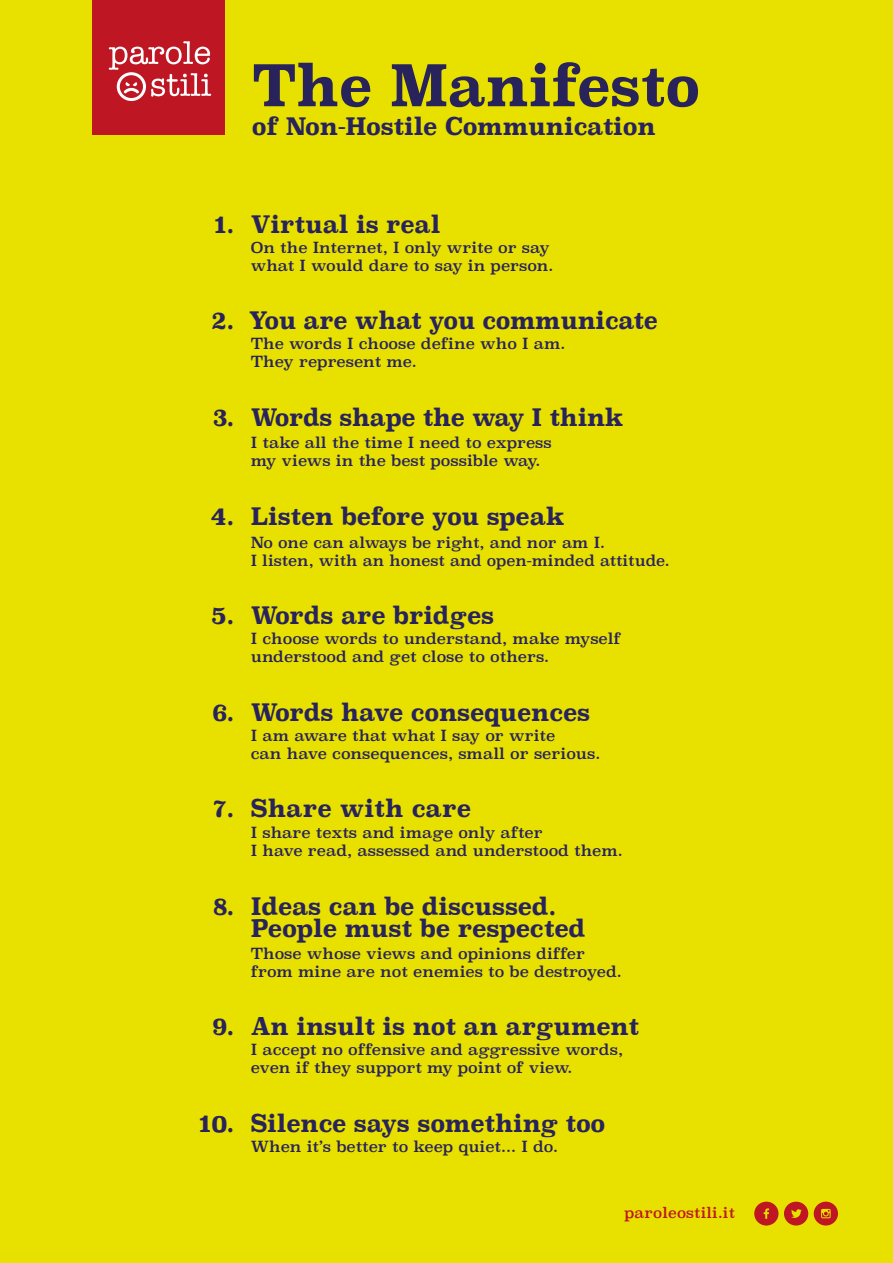
<style>
.page{position:relative;width:893px;height:1263px;background:#e8e100}
.page>*{position:absolute;margin:0;border:0;box-sizing:border-box;transform-origin:0 0}
.t1{font:700 56.55px "Superclarendon";letter-spacing:-.01em;color:#29235c;scale:.95 1}
.t2{font:700 24px/22.5px "Superclarendon";letter-spacing:-.01em;color:#29235c;scale:.95 1}
.t3{font:700 24px "Superclarendon";letter-spacing:-.01em;color:#29235c;scale:.94 1}
.t4{font:700 24px "Superclarendon";letter-spacing:-.01em;color:#29235c;scale:.96 1}
.t5{font:15px/18px "Superclarendon";color:#29235c}
.t6{font:14.55px "Superclarendon";letter-spacing:.015em;color:#be1622}
</style>
<div class="page">
<div style="left:92px;top:0;width:132px;height:135px;background:#be1622"></div>
<svg style="left:109px;top:41px;width:102px;height:60px"></svg>
<div style="left:754px;top:1202px;width:24px;height:23px;background:#be1622;border-radius:50%"></div>
<svg style="left:764px;top:1208px;width:5px;height:11px"></svg>
<div style="left:784px;top:1202px;width:24px;height:23px;background:#be1622;border-radius:50%"></div>
<svg style="left:791px;top:1209px;width:11px;height:9px"></svg>
<div style="left:814px;top:1202px;width:24px;height:23px;background:#be1622;border-radius:50%"></div>
<svg style="left:821px;top:1209px;width:10px;height:9px"></svg>
<h1 class="t1" style="left:252px;top:44px;width:473px">The Manifesto</h1>
<h2 class="t2" style="left:252px;top:116px;width:427px">of Non-Hostile Communication</h2>
<h2 class="t2" style="left:214px;top:214px;width:23px">1.</h2>
<h2 class="t2" style="left:251px;top:214px;width:201px">Virtual is real</h2>
<p class="t5" style="left:251px;top:239px;width:304px">On the Internet, I only write or say what I would dare to say in person.</p>
<h2 class="t2" style="left:211px;top:310px;width:26px">2.</h2>
<h2 class="t3" style="left:249px;top:303px;width:436px">You are what you communicate</h2>
<p class="t5" style="left:251px;top:336px;width:316px">The words I choose define who I am.<br>They represent me.</p>
<h2 class="t2" style="left:213px;top:407px;width:24px">3.</h2>
<h2 class="t3" style="left:251px;top:399px;width:398px">Words shape the way I think</h2>
<p class="t5" style="left:251px;top:435px;width:302px">I take all the time I need to express my views in the best possible way.</p>
<h2 class="t2" style="left:211px;top:506px;width:27px">4.</h2>
<h2 class="t2" style="left:251px;top:506px;width:332px">Listen before you speak</h2>
<p class="t5" style="left:251px;top:534px;width:421px">No one can always be right, and nor am I.<br>I listen, with an honest and open-minded attitude.</p>
<h2 class="t2" style="left:211px;top:605px;width:26px">5.</h2>
<h2 class="t2" style="left:251px;top:605px;width:258px">Words are bridges</h2>
<p class="t5" style="left:251px;top:631px;width:372px">I choose words to understand, make myself understood and get close to others.</p>
<h2 class="t2" style="left:212px;top:702px;width:25px">6.</h2>
<h2 class="t2" style="left:251px;top:702px;width:359px">Words have consequences</h2>
<p class="t5" style="left:251px;top:728px;width:351px">I am aware that what I say or write<br>can have consequences, small or serious.</p>
<h2 class="t2" style="left:213px;top:798px;width:24px">7.</h2>
<h2 class="t4" style="left:251px;top:791px;width:231px">Share with care</h2>
<p class="t5" style="left:251px;top:825px;width:374px">I share texts and image only after<br>I have read, assessed and understood them.</p>
<h2 class="t2" style="left:213px;top:896px;width:24px">8.</h2>
<h2 class="t2" style="left:251px;top:896px;width:354px">Ideas can be discussed.<br>People must be respected</h2>
<p class="t5" style="left:251px;top:945px;width:373px">Those whose views and opinions differ from mine are not enemies to be destroyed.</p>
<h2 class="t2" style="left:212px;top:1016px;width:25px">9.</h2>
<h2 class="t2" style="left:251px;top:1016px;width:410px">An insult is not an argument</h2>
<p class="t5" style="left:251px;top:1042px;width:374px">I accept no offensive and aggressive words, even if they support my point of view.</p>
<h2 class="t2" style="left:199px;top:1113px;width:39px">10.</h2>
<h2 class="t2" style="left:251px;top:1113px;width:375px">Silence says something too</h2>
<p class="t5" style="left:251px;top:1139px;width:309px">When it’s better to keep quiet... I do.</p>
<p class="t6" style="left:624px;top:1203px;width:112px">paroleostili.it</p>
</div>
